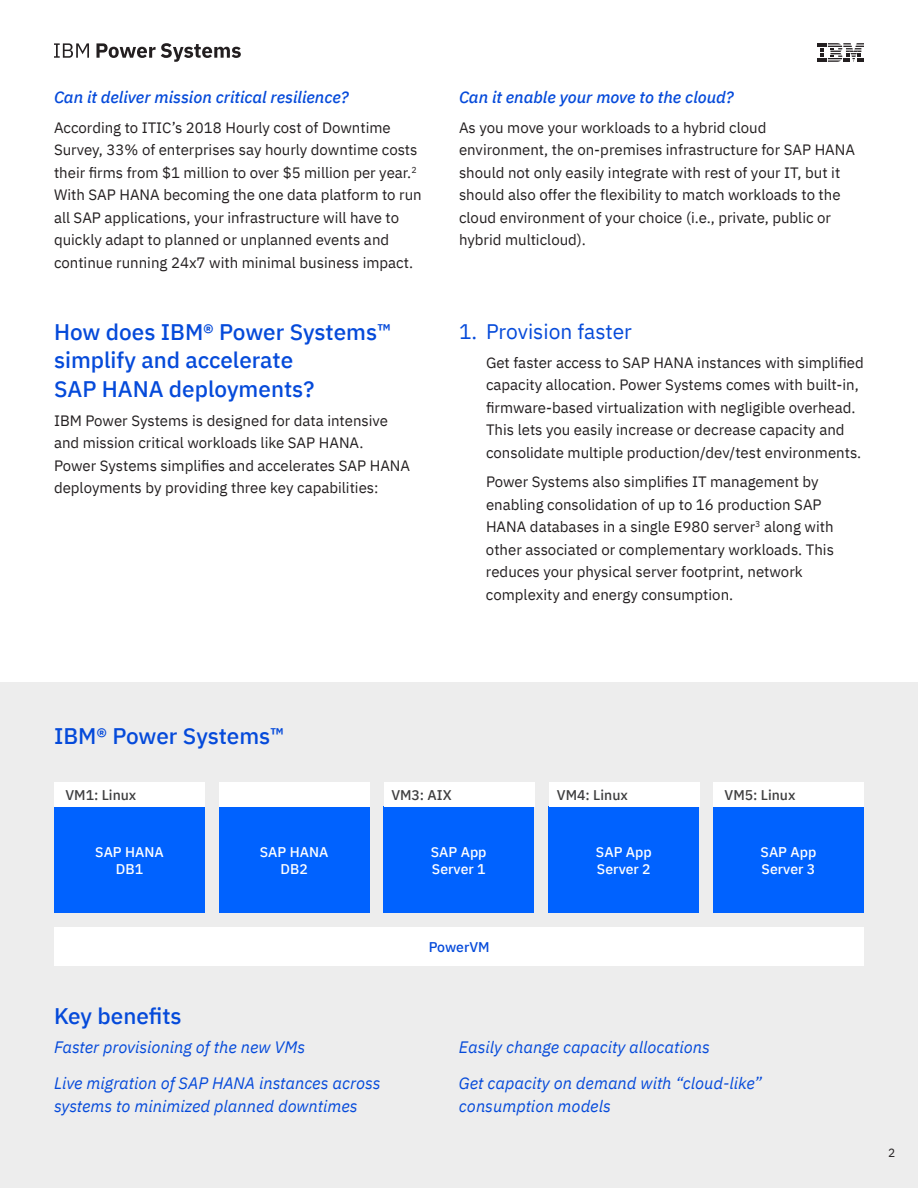
<style>
.page{position:relative;width:918px;height:1188px;background:#fff}
.page>*{position:absolute;margin:0;border:0;box-sizing:border-box;transform-origin:0 0}
.t1{font:500 22.5px/28.5px "IBM Plex Sans";color:#054ada}
.OL1{font:21px "IBM Plex Sans";color:#054ada}
.Chart_caption__blue{font:italic 16.5px/22.5px "IBM Plex Sans";color:#054ada}
.t2{font:italic 500 16.5px "IBM Plex Sans";color:#054ada}
.P_below_OL1{font:15px/22.5px "IBM Plex Sans";color:#231f20}
.Chart_Label_2_-_whit{font:500 14.1px/16.8px "IBM Plex Sans";color:#fff}
.Chart_label_1{font:500 14.1px "IBM Plex Sans";color:#3e3e3f}
.Chart_label_3_-_blue{font:500 14.1px "IBM Plex Sans";letter-spacing:-.005em;color:#054ada}
.t3{font:12px "IBM Plex Sans";color:#231f20}
</style>
<div class="page">
<div style="left:0;top:683px;width:918px;height:505px;background:#ededed"></div>
<div style="left:54px;top:806px;width:151px;height:107px;background:#0062ff"></div>
<div style="left:54px;top:782px;width:151px;height:24px;background:#fff"></div>
<div style="left:219px;top:806px;width:150px;height:107px;background:#0062ff"></div>
<div style="left:219px;top:782px;width:151px;height:24px;background:#fff"></div>
<div style="left:384px;top:806px;width:150px;height:107px;background:#0062ff"></div>
<div style="left:384px;top:782px;width:151px;height:24px;background:#fff"></div>
<div style="left:549px;top:806px;width:150px;height:107px;background:#0062ff"></div>
<div style="left:549px;top:782px;width:150px;height:24px;background:#fff"></div>
<div style="left:713px;top:806px;width:151px;height:107px;background:#0062ff"></div>
<div style="left:713px;top:782px;width:151px;height:24px;background:#fff"></div>
<div style="left:54px;top:927px;width:810px;height:39px;background:#fff"></div>
<svg style="left:54px;top:43px;width:187px;height:19px"></svg>
<svg style="left:818px;top:43px;width:46px;height:19px"></svg>
<h3 class="t2" style="left:54px;top:85px;width:296px">Can it deliver mission critical resilience?</h3>
<p class="P_below_OL1" style="left:54px;top:115px;width:369px">According to ITIC’s 2018 Hourly cost of Downtime Survey, 33% of enterprises say hourly downtime costs their firms from $1 million to over $5 million per year.<sup>2<br></sup>With SAP HANA becoming the one data platform to run all SAP applications, your infrastructure will have to quickly adapt to planned or unplanned events and continue running 24x7 with minimal business impact.</p>
<h2 class="t1" style="left:54px;top:316px;width:339px">How does IBM® Power Systems™ simplify and accelerate<br>SAP HANA deployments?</h2>
<p class="P_below_OL1" style="left:54px;top:408px;width:358px">IBM Power Systems is designed for data intensive and mission critical workloads like SAP HANA.<br>Power Systems simplifies and accelerates SAP HANA deployments by providing three key capabilities:</p>
<h3 class="t2" style="left:459px;top:85px;width:276px">Can it enable your move to the cloud?</h3>
<p class="P_below_OL1" style="left:459px;top:115px;width:398px">As you move your workloads to a hybrid cloud environment, the on-premises infrastructure for SAP HANA should not only easily integrate with rest of your IT, but it should also offer the flexibility to match workloads to the cloud environment of your choice (i.e., private, public or hybrid multicloud).</p>
<p class="OL1" style="left:459px;top:315px;width:175px">1. Provision faster</p>
<p class="P_below_OL1" style="left:486px;top:350px;width:379px">Get faster access to SAP HANA instances with simplified capacity allocation. Power Systems comes with built-in, firmware-based virtualization with negligible overhead.<br>This lets you easily increase or decrease capacity and consolidate multiple production/dev/test environments.</p>
<p class="P_below_OL1" style="left:486px;top:469px;width:350px">Power Systems also simplifies IT management by enabling consolidation of up to 16 production SAP HANA databases in a single E980 server<sup>3</sup> along with other associated or complementary workloads. This reduces your physical server footprint, network complexity and energy consumption.</p>
<h2 class="t1" style="left:54px;top:720px;width:232px">IBM® Power Systems™</h2>
<p class="Chart_label_1" style="left:65px;top:784px;width:72px">VM1: Linux</p>
<p class="Chart_Label_2_-_whit" style="left:95px;top:842px;width:70px;text-align:center">SAP HANA<br>DB1</p>
<p class="Chart_Label_2_-_whit" style="left:260px;top:842px;width:70px;text-align:center">SAP HANA<br>DB2</p>
<p class="Chart_label_1" style="left:391px;top:784px;width:62px">VM3: AIX</p>
<p class="Chart_Label_2_-_whit" style="left:431px;top:842px;width:57px">SAP App<br>Server 1</p>
<p class="Chart_label_1" style="left:557px;top:784px;width:72px">VM4: Linux</p>
<p class="Chart_Label_2_-_whit" style="left:596px;top:842px;width:57px">SAP App<br>Server 2</p>
<p class="Chart_label_1" style="left:725px;top:784px;width:72px">VM5: Linux</p>
<p class="Chart_Label_2_-_whit" style="left:761px;top:842px;width:57px">SAP App<br>Server 3</p>
<h2 class="t1" style="left:54px;top:999px;width:129px">Key benefits</h2>
<p class="Chart_caption__blue" style="left:54px;top:1035px;width:253px">Faster provisioning of the new VMs</p>
<p class="Chart_caption__blue" style="left:54px;top:1071px;width:328px">Live migration of SAP HANA instances across systems to minimized planned downtimes</p>
<p class="Chart_label_3_-_blue" style="left:429px;top:936px;width:62px">PowerVM</p>
<p class="Chart_caption__blue" style="left:459px;top:1035px;width:252px">Easily change capacity allocations</p>
<p class="Chart_caption__blue" style="left:459px;top:1071px;width:304px">Get capacity on demand with “cloud-like” consumption models</p>
<p class="t3" style="left:888px;top:1144px;width:9px">2</p>
</div>
